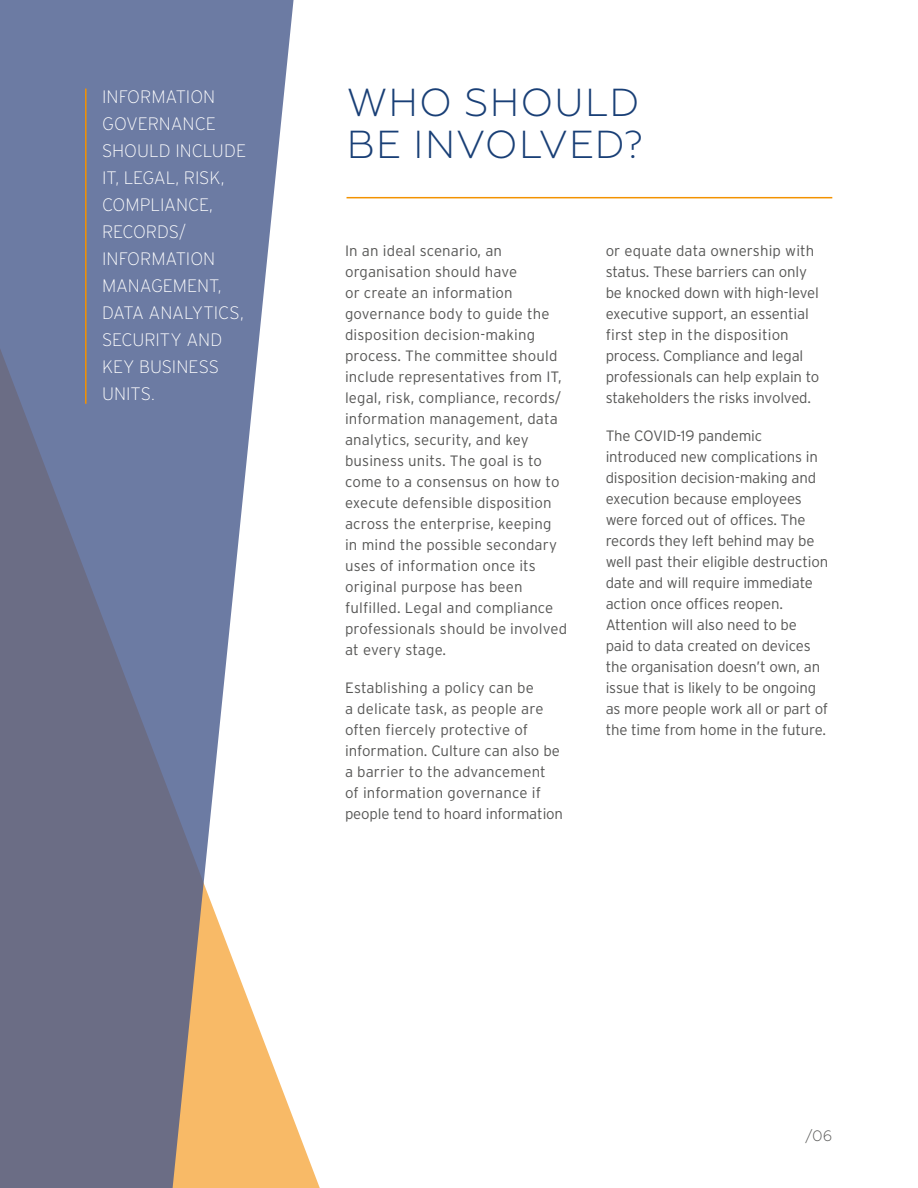
<style>
.page{position:relative;width:918px;height:1188px;background:#fff}
.page>*{position:absolute;margin:0;border:0;box-sizing:border-box;transform-origin:0 0}
.t1{font:300 39px/42px "Geometria";letter-spacing:.03em;color:#193f76}
.t2{font:200 18px/27px "Interstate";letter-spacing:-.005em;color:#fff}
.t3{font:300 15px/21px "Interstate";letter-spacing:-.01em;color:#575756}
.t4{font:300 15px/21px "Interstate";letter-spacing:.01em;color:#575756}
.t5{font:300 15px "Geometria";color:#575756}
</style>
<div class="page">
<svg style="left:0;top:0;width:295px;height:1188px;background:#8a8ea3"></svg>
<hr style="left:85px;top:89px;width:2px;height:315px;background:#f39200">
<hr style="left:347px;top:197px;width:485px;height:1px;background:#f39200">
<p class="t2" style="left:102px;top:83px;width:145px">INFORMATION<br>GOVERNANCE<br>SHOULD INCLUDE<br>IT, LEGAL, RISK,<br>COMPLIANCE,<br>RECORDS/<br>INFORMATION<br>MANAGEMENT,<br>DATA ANALYTICS,<br>SECURITY AND<br>KEY BUSINESS<br>UNITS.</p>
<h1 class="t1" style="left:347px;top:81px;width:298px">WHO SHOULD<br>BE INVOLVED?</h1>
<p class="t4" style="left:345px;top:240px;width:224px">In an ideal scenario, an organisation should have<br>or create an information governance body to guide the disposition decision-making process. The committee should include representatives from IT, legal, risk, compliance, records/ information management, data analytics, security, and key business units. The goal is to come to a consensus on how to execute defensible disposition across the enterprise, keeping in mind the possible secondary uses of information once its original purpose has been fulfilled. Legal and compliance professionals should be involved at every stage.</p>
<p class="t3" style="left:345px;top:677px;width:220px">Establishing a policy can be<br>a delicate task, as people are often fiercely protective of information. Culture can also be a barrier to the advancement of information governance if people tend to hoard information</p>
<p class="t3" style="left:606px;top:240px;width:215px">or equate data ownership with status. These barriers can only be knocked down with high-level executive support, an essential first step in the disposition process. Compliance and legal professionals can help explain to stakeholders the risks involved.</p>
<p class="t3" style="left:606px;top:425px;width:224px">The COVID-19 pandemic introduced new complications in disposition decision-making and execution because employees were forced out of offices. The records they left behind may be well past their eligible destruction date and will require immediate action once offices reopen.<br>Attention will also need to be paid to data created on devices the organisation doesn’t own, an issue that is likely to be ongoing as more people work all or part of the time from home in the future.</p>
<p class="t5" style="left:805px;top:1127px;width:29px">/06</p>
</div>
